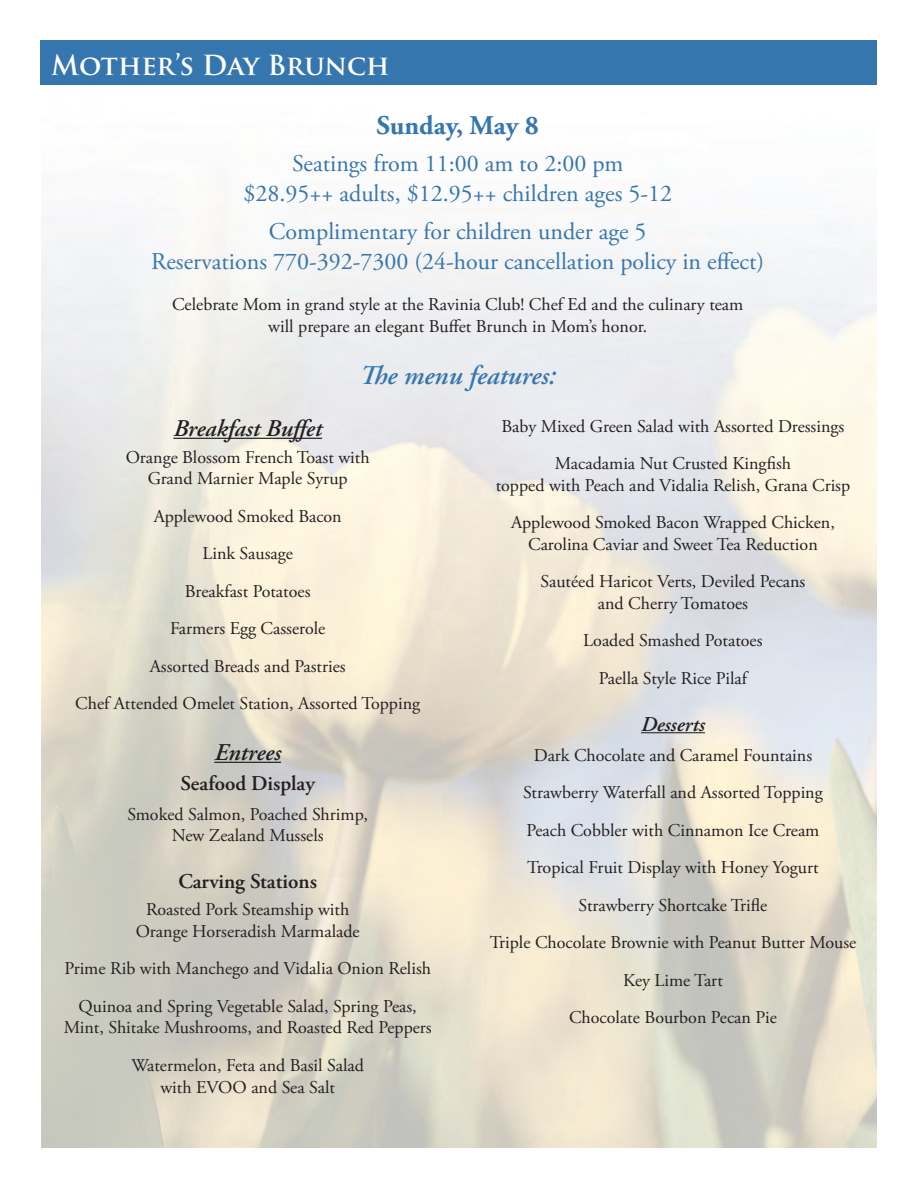
<style>
.page{position:relative;width:918px;height:1188px;background:#fff}
.page>*{position:absolute;margin:0;border:0;box-sizing:border-box;transform-origin:0 0}
.t1{font:700 27px "Trajan Pro";letter-spacing:-.01em;color:#fff}
.t2{font:italic 600 27px "Adobe Garamond Pro";color:#3676ae}
.t3{font:700 27px "Adobe Garamond Pro";color:#3676ae}
.t4{font:24px/30px "Adobe Garamond Pro";color:#3676ae;text-align:center}
.t5{font:italic 600 24px "Adobe Garamond Pro";color:#231f20}
.t6{font:600 21px "Adobe Garamond Pro";color:#231f20}
.t7{font:italic 600 21px "Adobe Garamond Pro";color:#231f20}
.t8{font:18px/37.5px "Adobe Garamond Pro";color:#231f20;text-align:center}
</style>
<div class="page">
<div style="left:40px;top:40px;width:838px;height:45px;background:#3676ae"></div>
<hr style="left:173px;top:438px;width:149px;height:1px;background:#231f20">
<hr style="left:214px;top:762px;width:67px;height:1px;background:#231f20">
<hr style="left:641px;top:732px;width:64px;height:1px;background:#231f20">
<h1 class="t1" style="left:51px;top:48px;width:340px">Mother’s Day Brunch</h1>
<h1 class="t3" style="left:377px;top:109px;width:164px">Sunday, May 8</h1>
<h2 class="t4" style="left:243px;top:149px;width:430px">Seatings from 11:00 am to 2:00 pm<br>$28.95++ adults, $12.95++ children ages 5-12</h2>
<h2 class="t4" style="left:151px;top:217px;width:615px">Complimentary for children under age 5<br>Reservations 770-392-7300 (24-hour cancellation policy in effect)</h2>
<p class="t8" style="left:172px;top:294px;width:573px;line-height:21.6px">Celebrate Mom in grand style at the Ravinia Club! Chef Ed and the culinary team will prepare an elegant Buffet Brunch in Mom’s honor.</p>
<h1 class="t2" style="left:360px;top:360px;width:198px">The menu features:</h1>
<h2 class="t5" style="left:173px;top:414px;width:152px">Breakfast Buffet</h2>
<p class="t8" style="left:126px;top:447px;width:245px;line-height:21.6px">Orange Blossom French Toast with<br>Grand Marnier Maple Syrup</p>
<p class="t8" style="left:75px;top:498px;width:346px">Applewood Smoked Bacon<br>Link Sausage<br>Breakfast Potatoes<br>Farmers Egg Casserole<br>Assorted Breads and Pastries<br>Chef Attended Omelet Station, Assorted Topping</p>
<h2 class="t5" style="left:214px;top:738px;width:69px">Entrees</h2>
<p class="t6" style="left:181px;top:771px;width:136px">Seafood Display</p>
<p class="t8" style="left:127px;top:804px;width:242px;line-height:21.6px">Smoked Salmon, Poached Shrimp,<br>New Zealand Mussels</p>
<p class="t6" style="left:178px;top:870px;width:140px">Carving Stations</p>
<p class="t8" style="left:136px;top:899px;width:225px;line-height:21.6px">Roasted Pork Steamship with<br>Orange Horseradish Marmalade</p>
<p class="t8" style="left:64px;top:951px;width:368px">Prime Rib with Manchego and Vidalia Onion Relish<br>Quinoa and Spring Vegetable Salad, Spring Peas,</p>
<p class="t8" style="left:64px;top:1010px;width:370px">Mint, Shitake Mushrooms, and Roasted Red Peppers<br>Watermelon, Feta and Basil Salad</p>
<p class="t8" style="left:160px;top:1069px;width:176px">with EVOO and Sea Salt</p>
<p class="t8" style="left:502px;top:408px;width:344px">Baby Mixed Green Salad with Assorted Dressings<br>Macadamia Nut Crusted Kingfish</p>
<p class="t8" style="left:496px;top:467px;width:356px">topped with Peach and Vidalia Relish, Grana Crisp<br>Applewood Smoked Bacon Wrapped Chicken,</p>
<p class="t8" style="left:528px;top:526px;width:291px">Carolina Caviar and Sweet Tea Reduction<br>Sautéed Haricot Verts, Deviled Pecans</p>
<p class="t8" style="left:583px;top:585px;width:181px">and Cherry Tomatoes<br>Loaded Smashed Potatoes<br>Paella Style Rice Pilaf</p>
<p class="t7" style="left:641px;top:712px;width:66px">Desserts</p>
<p class="t8" style="left:490px;top:737px;width:368px">Dark Chocolate and Caramel Fountains<br>Strawberry Waterfall and Assorted Topping<br>Peach Cobbler with Cinnamon Ice Cream<br>Tropical Fruit Display with Honey Yogurt Strawberry Shortcake Trifle<br>Triple Chocolate Brownie with Peanut Butter Mouse Key Lime Tart<br>Chocolate Bourbon Pecan Pie</p>
</div>
